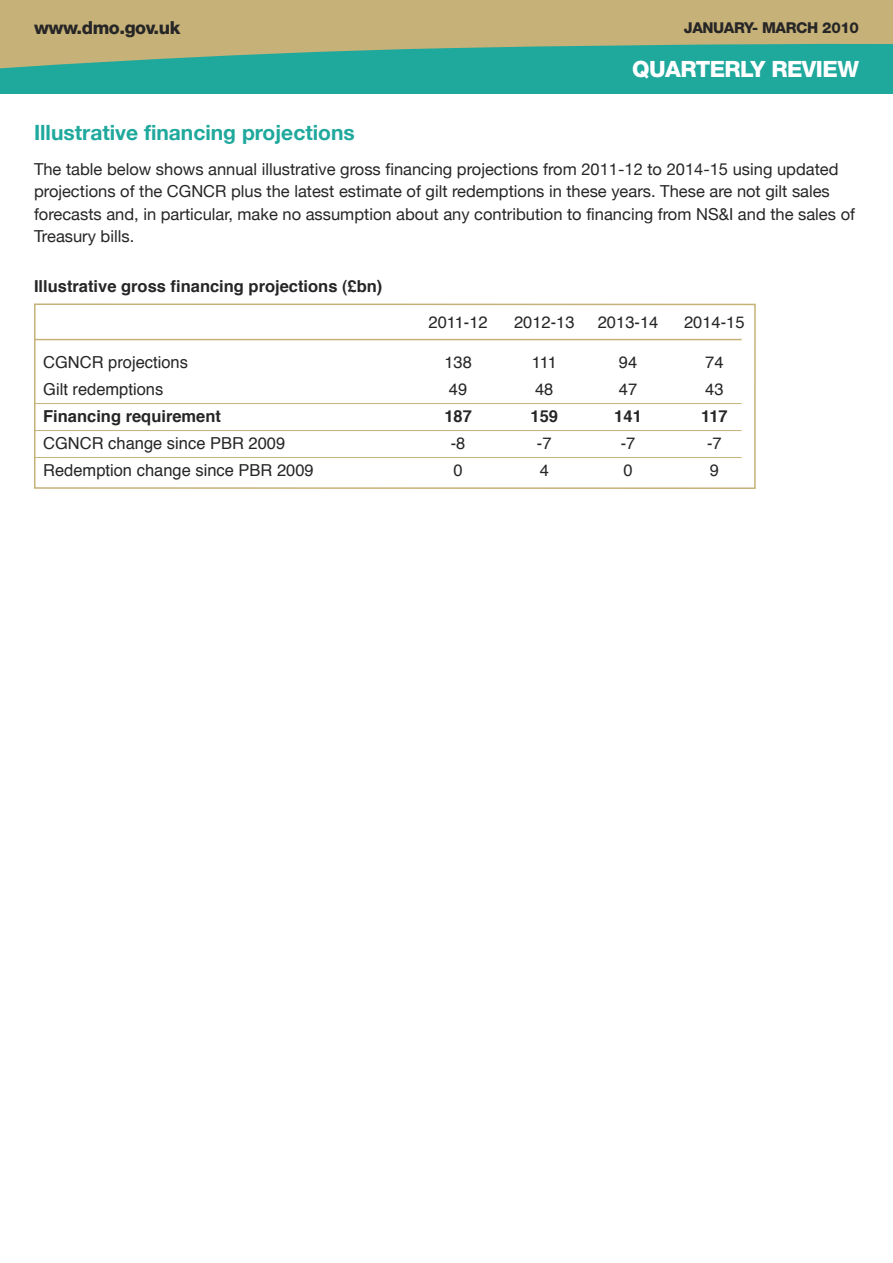
<style>
.page{position:relative;width:893px;height:1263px;background:#fff}
.page>*{position:absolute;margin:0;border:0;box-sizing:border-box;transform-origin:0 0}
.t1{font:800 22.5px "Helvetica Neue";letter-spacing:-.025em;color:#fff}
.t2{font:700 21px "Helvetica Neue";color:#1fa89c}
.t3{font:800 18px "Helvetica Neue";letter-spacing:-.025em;color:#272627}
.t4{font:16.5px/22.5px "Helvetica Neue";color:#272627}
.t5{font:16.5px "Helvetica";color:#272627}
.t6{font:700 16.5px "Helvetica";color:#272627}
.t7{font:800 15px "Helvetica Neue";letter-spacing:-.025em;color:#272627}
</style>
<div class="page">
<div style="left:0;top:40px;width:893px;height:54px;background:#1fa89c"></div>
<svg style="left:0;top:0;width:893px;height:69px;fill:#c6b178"></svg>
<div style="left:34px;top:303px;width:722px;height:186px;border:2px solid #c6b178"></div>
<hr style="left:34px;top:339px;width:708px;height:1px;background:#c6b178">
<hr style="left:34px;top:403px;width:708px;height:1px;background:#c6b178">
<hr style="left:34px;top:430px;width:708px;height:1px;background:#c6b178">
<hr style="left:34px;top:457px;width:708px;height:1px;background:#c6b178">
<p class="t3" style="left:34px;top:21px;width:148px">www.dmo.gov.uk</p>
<p class="t7" style="left:684px;top:23px;width:177px">JANUARY- MARCH 2010</p>
<h1 class="t1" style="left:632px;top:61px;width:228px">QUARTERLY REVIEW</h1>
<p class="t2" style="left:34px;top:119px;width:322px">Illustrative financing projections</p>
<p class="t4" style="left:34px;top:157px;width:822px">The table below shows annual illustrative gross financing projections from 2011-12 to 2014-15 using updated projections of the CGNCR plus the latest estimate of gilt redemptions in these years. These are not gilt sales forecasts and, in particular, make no assumption about any contribution to financing from NS&amp;I and the sales of Treasury bills.</p>
<p class="t6" style="left:34px;top:279px;width:350px">Illustrative gross financing projections (£bn)</p>
<p class="t5" style="left:428px;top:316px;width:61px">2011-12</p>
<p class="t5" style="left:514px;top:316px;width:62px">2012-13</p>
<p class="t5" style="left:598px;top:316px;width:62px">2013-14</p>
<p class="t5" style="left:684px;top:316px;width:62px">2014-15</p>
<p class="t5" style="left:43px;top:355px;width:146px">CGNCR projections</p>
<p class="t5" style="left:444px;top:355px;width:29px">138</p>
<p class="t5" style="left:532px;top:355px;width:27px">111</p>
<p class="t5" style="left:619px;top:355px;width:20px">94</p>
<p class="t5" style="left:705px;top:355px;width:20px">74</p>
<p class="t5" style="left:43px;top:382px;width:122px">Gilt redemptions</p>
<p class="t5" style="left:449px;top:382px;width:20px">49</p>
<p class="t5" style="left:535px;top:382px;width:20px">48</p>
<p class="t5" style="left:619px;top:382px;width:20px">47</p>
<p class="t5" style="left:705px;top:382px;width:20px">43</p>
<p class="t6" style="left:43px;top:409px;width:179px">Financing requirement</p>
<p class="t6" style="left:444px;top:409px;width:29px">187</p>
<p class="t6" style="left:530px;top:409px;width:29px">159</p>
<p class="t6" style="left:614px;top:409px;width:29px">141</p>
<p class="t6" style="left:701px;top:409px;width:28px">117</p>
<p class="t5" style="left:43px;top:436px;width:244px">CGNCR change since PBR 2009</p>
<p class="t5" style="left:451px;top:436px;width:16px">-8</p>
<p class="t5" style="left:537px;top:436px;width:16px">-7</p>
<p class="t5" style="left:621px;top:436px;width:16px">-7</p>
<p class="t5" style="left:707px;top:436px;width:16px">-7</p>
<p class="t5" style="left:43px;top:463px;width:272px">Redemption change since PBR 2009</p>
<p class="t5" style="left:454px;top:463px;width:11px">0</p>
<p class="t5" style="left:540px;top:463px;width:11px">4</p>
<p class="t5" style="left:623px;top:463px;width:11px">0</p>
<p class="t5" style="left:710px;top:463px;width:11px">9</p>
</div>
